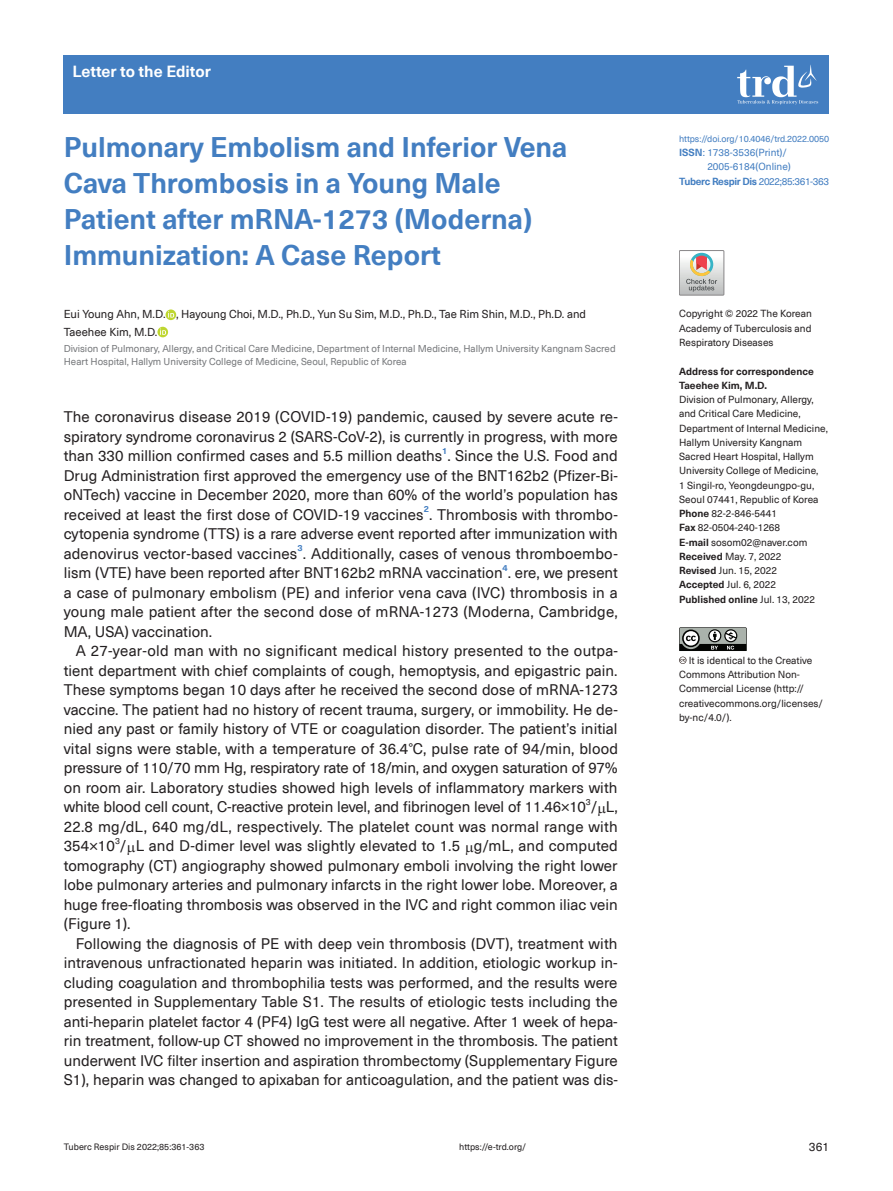
<style>
.page{position:relative;width:893px;height:1191px;background:#fff}
.page>*{position:absolute;margin:0;border:0;box-sizing:border-box;transform-origin:0 0}
.t1{font:700 27.75px/36px "Neue Haas Unica Pro";color:#437ec1}
.t2{font:700 15.75px "Neue Haas Unica Pro";color:#fff}
.t3{font:15px/19.5px "Neue Haas Unica Pro";color:#231f20;text-align:justify}
.t4{font:12px "Neue Haas Unica Pro";color:#231f20}
.t5{font:11.25px/17.2px "Neue Haas Unica Pro";color:#231f20}
.t6{font:10.05px/14.2px "Neue Haas Unica Pro";color:#231f20}
.t7{font:10.05px "Neue Haas Unica Pro";color:#437ec1}
.t8{font:700 10.05px/14.2px "Neue Haas Unica Pro";color:#231f20}
.t9{font:700 10.05px "Neue Haas Unica Pro";letter-spacing:-.035em;color:#437ec1}
.t10{font:9.75px/13.5px "Neue Haas Unica Pro";color:#76787b}
.t11{font:9px "Neue Haas Unica Pro";color:#231f20}
.t12{font:9px "Neue Haas Unica Pro";letter-spacing:-.005em;color:#437ec1}
.t13{font:700 8.7px "Neue Haas Unica Pro";color:#437ec1}
.t14{font:8.7px "Neue Haas Unica Pro";color:#231f20}
.s1{font-weight:700}
.s2{font-weight:400}
</style>
<div class="page">
<div style="left:64px;top:55px;width:765px;height:59px;background:#437ec1"></div>
<svg style="left:737px;top:65px;width:81px;height:39px"></svg>
<svg style="left:166px;top:309px;width:10px;height:11px"></svg>
<svg style="left:168px;top:311px;width:6px;height:6px"></svg>
<svg style="left:157px;top:327px;width:11px;height:10px"></svg>
<svg style="left:160px;top:328px;width:6px;height:7px"></svg>
<svg style="left:679px;top:627px;width:68px;height:37px"></svg>
<svg style="left:679px;top:250px;width:45px;height:45px"></svg>
<p class="t2" style="left:73px;top:62px;width:140px">Letter to the Editor</p>
<h1 class="t1" style="left:64px;top:129px;width:505px">Pulmonary Embolism and Inferior Vena Cava Thrombosis in a Young Male Patient after mRNA-1273 (Moderna)<br>Immunization: A Case Report</h1>
<p class="t5" style="left:64px;top:306px;width:524px">Eui Young Ahn, M.D. , Hayoung Choi, M.D., Ph.D., Yun Su Sim, M.D., Ph.D., Tae Rim Shin, M.D., Ph.D. and<br>Taeehee Kim, M.D.</p>
<p class="t10" style="left:64px;top:342px;width:553px">Division of Pulmonary, Allergy, and Critical Care Medicine, Department of Internal Medicine, Hallym University Kangnam Sacred<br>Heart Hospital, Hallym University College of Medicine, Seoul, Republic of Korea</p>
<p class="t3" style="left:64px;top:407px;width:556px">The coronavirus disease 2019 (COVID-19) pandemic, caused by severe acute re&shy;spiratory syndrome coronavirus 2 (SARS-CoV-2), is currently in progress, with more than 330 million confirmed cases and 5.5 million deaths . Since the U.S. Food and</p>
<p class="t13" style="left:442px;top:445px;width:7px">1</p>
<p class="t3" style="left:64px;top:466px;width:556px">Drug Administration first approved the emergency use of the BNT162b2 (Pfizer-Bi&shy;oNTech) vaccine in December 2020, more than 60% of the world’s population has received at least the first dose of COVID-19 vaccines . Thrombosis with thrombo-</p>
<p class="t13" style="left:424px;top:504px;width:7px">2</p>
<p class="t3" style="left:64px;top:524px;width:556px">cytopenia syndrome (TTS) is a rare adverse event reported after immunization with adenovirus vector-based vaccines . Additionally, cases of venous thromboembo-</p>
<p class="t13" style="left:298px;top:543px;width:7px">3</p>
<p class="t3" style="left:64px;top:563px;width:556px">lism (VTE) have been reported after BNT162b2 mRNA vaccination . ere, we present</p>
<p class="t13" style="left:503px;top:562px;width:7px">4</p>
<p class="t3" style="left:64px;top:583px;width:555px">a case of pulmonary embolism (PE) and inferior vena cava (IVC) thrombosis in a young male patient after the second dose of mRNA-1273 (Moderna, Cambridge, MA, USA) vaccination.</p>
<p class="t3" style="left:64px;top:641px;width:556px;text-indent:12px">A 27-year-old man with no significant medical history presented to the outpa&shy;tient department with chief complaints of cough, hemoptysis, and epigastric pain.<br>These symptoms began 10 days after he received the second dose of mRNA-1273 vaccine. The patient had no history of recent trauma, surgery, or immobility. He de&shy;nied any past or family history of VTE or coagulation disorder. The patient’s initial vital signs were stable, with a temperature of 36.4°C, pulse rate of 94/min, blood pressure of 110/70 mm Hg, respiratory rate of 18/min, and oxygen saturation of 97% on room air. Laboratory studies showed high levels of inflammatory markers with white blood cell count, C-reactive protein level, and fibrinogen level of 11.46×10 / L,</p>
<p class="t14" style="left:586px;top:796px;width:6px">3</p>
<p class="t3" style="left:64px;top:817px;width:556px">22.8 mg/dL, 640 mg/dL, respectively. The platelet count was normal range with<br>354×10 / L and D-dimer level was slightly elevated to 1.5 g/mL, and computed</p>
<p class="t14" style="left:115px;top:835px;width:6px">3</p>
<p class="t3" style="left:64px;top:856px;width:556px">tomography (CT) angiography showed pulmonary emboli involving the right lower lobe pulmonary arteries and pulmonary infarcts in the right lower lobe. Moreover, a huge free-floating thrombosis was observed in the IVC and right common iliac vein (Figure 1).</p>
<p class="t3" style="left:64px;top:934px;width:556px;text-indent:12px">Following the diagnosis of PE with deep vein thrombosis (DVT), treatment with intravenous unfractionated heparin was initiated. In addition, etiologic workup in&shy;cluding coagulation and thrombophilia tests was performed, and the results were presented in Supplementary Table S1. The results of etiologic tests including the anti-heparin platelet factor 4 (PF4) IgG test were all negative. After 1 week of hepa&shy;rin treatment, follow-up CT showed no improvement in the thrombosis. The patient underwent IVC filter insertion and aspiration thrombectomy (Supplementary Figure S1), heparin was changed to apixaban for anticoagulation, and the patient was dis-</p>
<p class="t12" style="left:679px;top:133px;width:152px">https://doi.org/10.4046/trd.2022.0050</p>
<p class="t7" style="left:679px;top:147px;width:110px"><span class="s1">ISSN</span>: 1738-3536(Print)/</p>
<p class="t7" style="left:707px;top:161px;width:85px">2005-6184(Online)</p>
<p class="t9" style="left:679px;top:175px;width:152px">Tuberc Respir Dis <span class="s2">2022;85:361-363</span></p>
<p class="t6" style="left:679px;top:307px;width:134px;text-align:justify">Copyright © 2022 The Korean Academy of Tuberculosis and Respiratory Diseases</p>
<p class="t8" style="left:679px;top:364px;width:136px">Address for correspondence<br>Taeehee Kim, M.D.</p>
<p class="t6" style="left:679px;top:392px;width:150px">Division of Pulmonary, Allergy, and Critical Care Medicine,<br>Department of Internal Medicine,<br>Hallym University Kangnam<br>Sacred Heart Hospital, Hallym<br>University College of Medicine,<br>1 Singil-ro, Yeongdeungpo-gu,<br>Seoul 07441, Republic of Korea<br><span class="s1">Phone</span> 82-2-846-5441<br><span class="s1">Fax</span> 82-0504-240-1268<br><span class="s1">E-mail</span> sosom02@naver.com<br><span class="s1">Received</span> May. 7, 2022<br><span class="s1">Revised</span> Jun. 15, 2022<br><span class="s1">Accepted</span> Jul. 6, 2022<br><span class="s1">Published online</span> Jul. 13, 2022</p>
<p class="t6" style="left:679px;top:653px;width:146px;text-indent:10px">It is identical to the Creative<br>Commons Attribution Non-<br>Commercial License (http:// creativecommons.org/licenses/ by-nc/4.0/).</p>
<p class="t11" style="left:64px;top:1141px;width:142px">Tuberc Respir Dis 2022;85:361-363</p>
<p class="t11" style="left:459px;top:1141px;width:69px">https://e-trd.org/</p>
<p class="t4" style="left:809px;top:1139px;width:22px">361</p>
</div>
